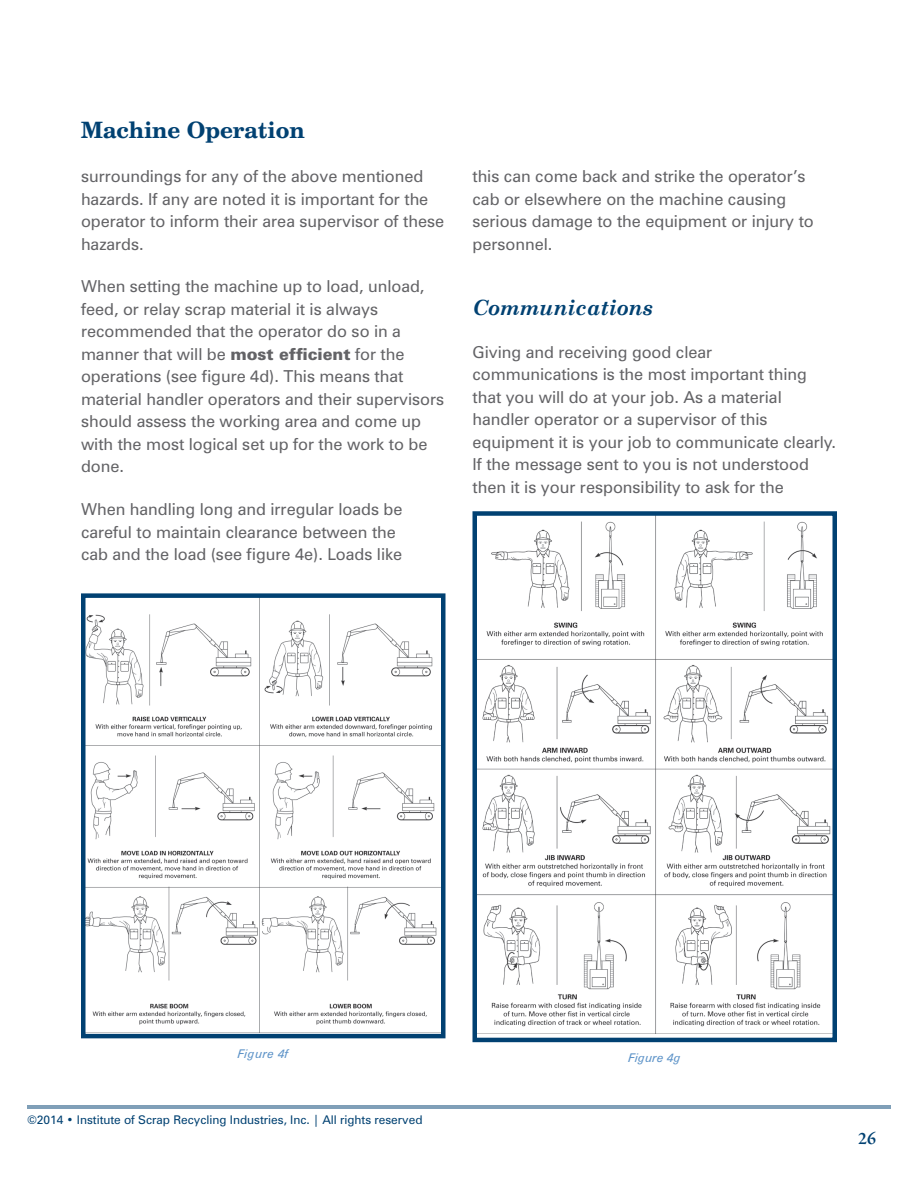
<style>
.page{position:relative;width:918px;height:1188px;background:#fff}
.page>*{position:absolute;margin:0;border:0;box-sizing:border-box;transform-origin:0 0}
.t1{font:700 22.5px "Century Schoolbook BT";letter-spacing:-.005em;color:#014172}
.t2{font:italic 700 21px "Century Schoolbook";letter-spacing:-.01em;color:#014172}
.t3{font:600 18px "Garamond Premr Pro";color:#014172}
.t4{font:16.5px/22.5px "Zurich BT";letter-spacing:-.005em;color:#636366}
.t5{font:12px "Zurich BT";letter-spacing:-.005em;color:#014172}
.t6{font:italic 12px "Zurich BT";letter-spacing:.02em;color:#5d93c8}
.t7{font:italic 12px "Zurich BT";color:#5d93c8}
.s1{font-weight:900}
</style>
<div class="page">
<hr style="left:27px;top:1106px;width:864px;height:1px;background:#014172">
<hr style="left:27px;top:1108px;width:864px;height:1px;background:#014172">
<img style="left:86px;top:598px;width:355px;height:435px">
<div style="left:81px;top:593px;width:365px;height:445px;border:4px solid #014172"></div>
<img style="left:477px;top:516px;width:355px;height:517px">
<div style="left:472px;top:511px;width:365px;height:531px;border:4px solid #014172"></div>
<h1 class="t1" style="left:81px;top:116px;width:225px">Machine Operation</h1>
<p class="t4" style="left:81px;top:165px;width:365px">surroundings for any of the above mentioned hazards. If any are noted it is important for the operator to inform their area supervisor of these hazards.</p>
<p class="t4" style="left:81px;top:275px;width:365px">When setting the machine up to load, unload, feed, or relay scrap material it is always recommended that the operator do so in a manner that will be <span class="s1">most efficient</span> for the operations (see figure 4d). This means that material handler operators and their supervisors should assess the working area and come up with the most logical set up for the work to be done.</p>
<p class="t4" style="left:81px;top:498px;width:323px">When handling long and irregular loads be careful to maintain clearance between the cab and the load (see figure 4e). Loads like</p>
<p class="t4" style="left:472px;top:165px;width:343px">this can come back and strike the operator’s cab or elsewhere on the machine causing serious damage to the equipment or injury to personnel.</p>
<p class="t2" style="left:472px;top:294px;width:182px">Communications</p>
<p class="t4" style="left:472px;top:340px;width:365px">Giving and receiving good clear communications is the most important thing that you will do at your job. As a material handler operator or a supervisor of this equipment it is your job to communicate clearly.<br>If the message sent to you is not understood then it is your responsibility to ask for the</p>
<p class="t6" style="left:238px;top:1046px;width:52px">Figure 4f</p>
<p class="t7" style="left:629px;top:1051px;width:54px">Figure 4g</p>
<p class="t5" style="left:27px;top:1112px;width:397px">©2014 • Institute of Scrap Recycling Industries, Inc. | All rights reserved</p>
<p class="t3" style="left:858px;top:1127px;width:19px">26</p>
</div>
